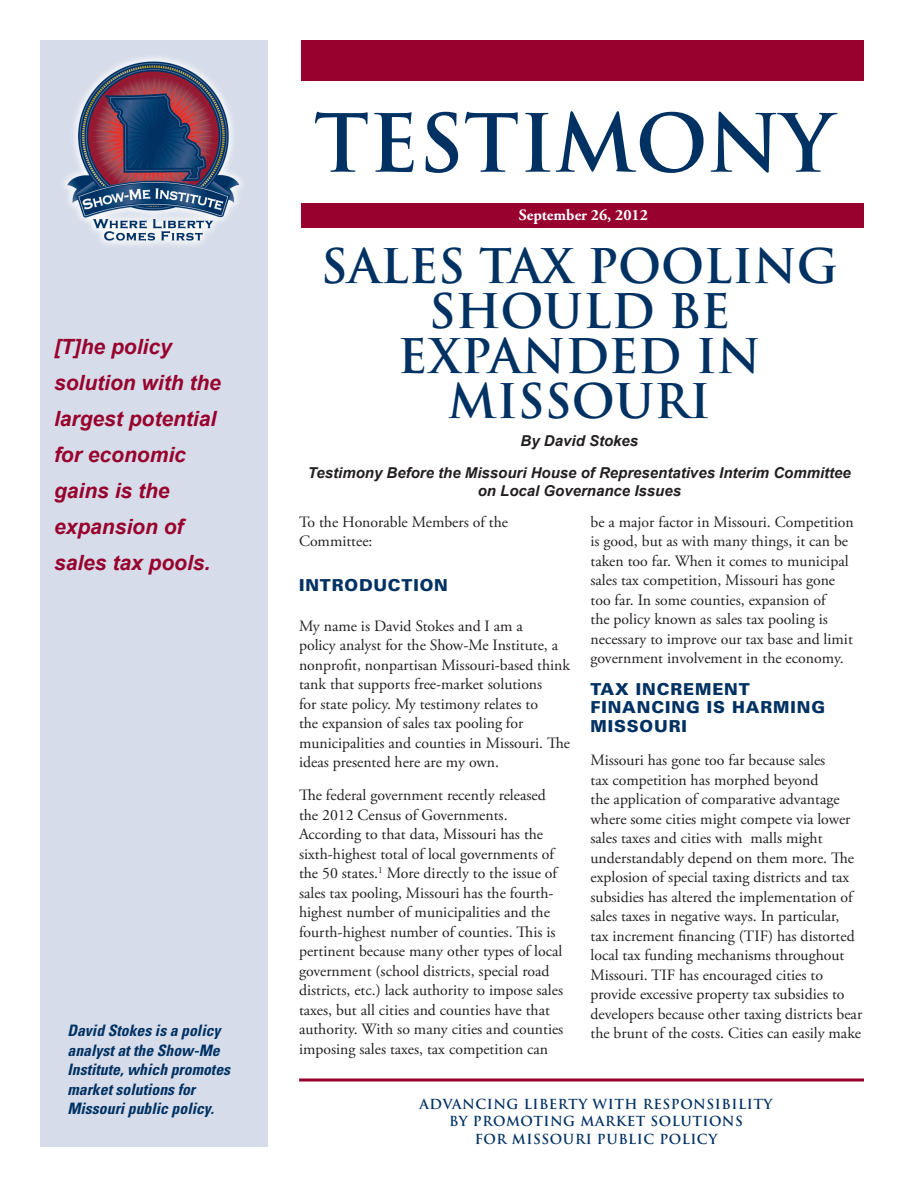
<style>
.page{position:relative;width:918px;height:1188px;background:#fff}
.page>*{position:absolute;margin:0;border:0;box-sizing:border-box;transform-origin:0 0}
.t1{font:700 78px "Trajan Pro";color:#003163}
.t2{font:700 46.5px/45px "Trajan Pro";color:#003163;text-align:center}
.t3{font:italic 700 21px/36px "Arial";color:#98012d}
.t4{font:900 16.5px/18px "Univers";letter-spacing:.05em;color:#003163}
.t5{font:15.75px/19.5px "Adobe Garamond Pro";color:#231f20}
.t6{font:italic 700 condensed 15.75px/19.5px "Univers";color:#003163}
.t7{font:700 15.75px "Adobe Garamond Pro";color:#fff}
.t8{font:italic 700 15px/31.5px "Arial";color:#231f20;text-align:center}
.t9{font:700 13.5px/18px "Trajan Pro";letter-spacing:.04em;color:#003163}
</style>
<div class="page">
<div style="left:40px;top:40px;width:228px;height:1108px;background:#d6dce9"></div>
<img style="left:64px;top:57px;width:178px;height:188px">
<div style="left:302px;top:203px;width:562px;height:25px;background:#98012d"></div>
<div style="left:302px;top:40px;width:562px;height:41px;background:#98012d"></div>
<svg style="left:299px;top:1078px;width:565px;height:4px;background:#b14061"></svg>
<h3 class="t3" style="left:54px;top:330px;width:168px">[T]he policy solution with the largest potential for economic gains is the expansion of sales tax pools.</h3>
<p class="t6" style="left:68px;top:1021px;width:164px">David Stokes is a policy analyst at the Show-Me<br>Institute, which promotes market solutions for<br>Missouri public policy.</p>
<h1 class="t1" style="left:314px;top:95px;width:521px">TESTIMONY</h1>
<p class="t7" style="left:519px;top:206px;width:130px">September 26, 2012</p>
<h2 class="t2" style="left:321px;top:244px;width:518px">SALES TAX POOLING<br>SHOULD BE<br>EXPANDED IN<br>MISS OURI</h2>
<p class="t8" style="left:308px;top:426px;width:544px">By David Stokes<br>Testimony Before the Missouri House of Representatives Interim Committee</p>
<p class="t8" style="left:478px;top:475px;width:205px">on Local Governance Issues</p>
<p class="t5" style="left:299px;top:512px;width:211px">To the Honorable Members of the<br>Committee:</p>
<p class="t4" style="left:299px;top:576px;width:150px">INTRODUCTION</p>
<p class="t5" style="left:299px;top:617px;width:273px">My name is David Stokes and I am a<br>policy analyst for the Show-Me Institute, a nonprofit, nonpartisan Missouri-based think tank that supports free-market solutions<br>for state policy. My testimony relates to<br>the expansion of sales tax pooling for municipalities and counties in Missouri. The ideas presented here are my own.</p>
<p class="t5" style="left:299px;top:786px;width:266px">The federal government recently released the 2012 Census of Governments.<br>According to that data, Missouri has the sixth-highest total of local governments of the 50 states.<sup>1</sup> More directly to the issue of sales tax pooling, Missouri has the fourth&shy;highest number of municipalities and the fourth-highest number of counties. This is pertinent because many other types of local government (school districts, special road districts, etc.) lack authority to impose sales taxes, but all cities and counties have that authority. With so many cities and counties imposing sales taxes, tax competition can</p>
<p class="t5" style="left:591px;top:512px;width:265px">be a major factor in Missouri. Competition is good, but as with many things, it can be taken too far. When it comes to municipal sales tax competition, Missouri has gone too far. In some counties, expansion of<br>the policy known as sales tax pooling is necessary to improve our tax base and limit government involvement in the economy.</p>
<p class="t4" style="left:591px;top:680px;width:236px">TAX INCREMENT<br>FINANCING IS HARMING</p>
<p class="t4" style="left:591px;top:717px;width:96px">MISSOURI</p>
<p class="t5" style="left:591px;top:751px;width:273px">Missouri has gone too far because sales<br>tax competition has morphed beyond<br>the application of comparative advantage where some cities might compete via lower sales taxes and cities with malls might understandably depend on them more. The explosion of special taxing districts and tax subsidies has altered the implementation of sales taxes in negative ways. In particular,<br>tax increment financing (TIF) has distorted local tax funding mechanisms throughout Missouri. TIF has encouraged cities to provide excessive property tax subsidies to developers because other taxing districts bear the brunt of the costs. Cities can easily make</p>
<p class="t9" style="left:420px;top:1095px;width:79px">ADVAN CING</p>
<p class="t9" style="left:449px;top:1095px;width:325px;text-indent:75px">LIBERTY WITH RE SPON SIBILITY<br>BY PROMOTING</p>
<p class="t9" style="left:580px;top:1113px;width:91px">MARKET SOLU</p>
<p class="t9" style="left:692px;top:1113px;width:22px">TION</p>
<p class="t9" style="left:735px;top:1113px;width:9px">S</p>
<p class="t9" style="left:475px;top:1131px;width:87px">FOR MISSOURI</p>
<p class="t9" style="left:597px;top:1131px;width:82px">PUBLIC POLI</p>
<p class="t9" style="left:697px;top:1131px;width:22px">CY</p>
</div>
